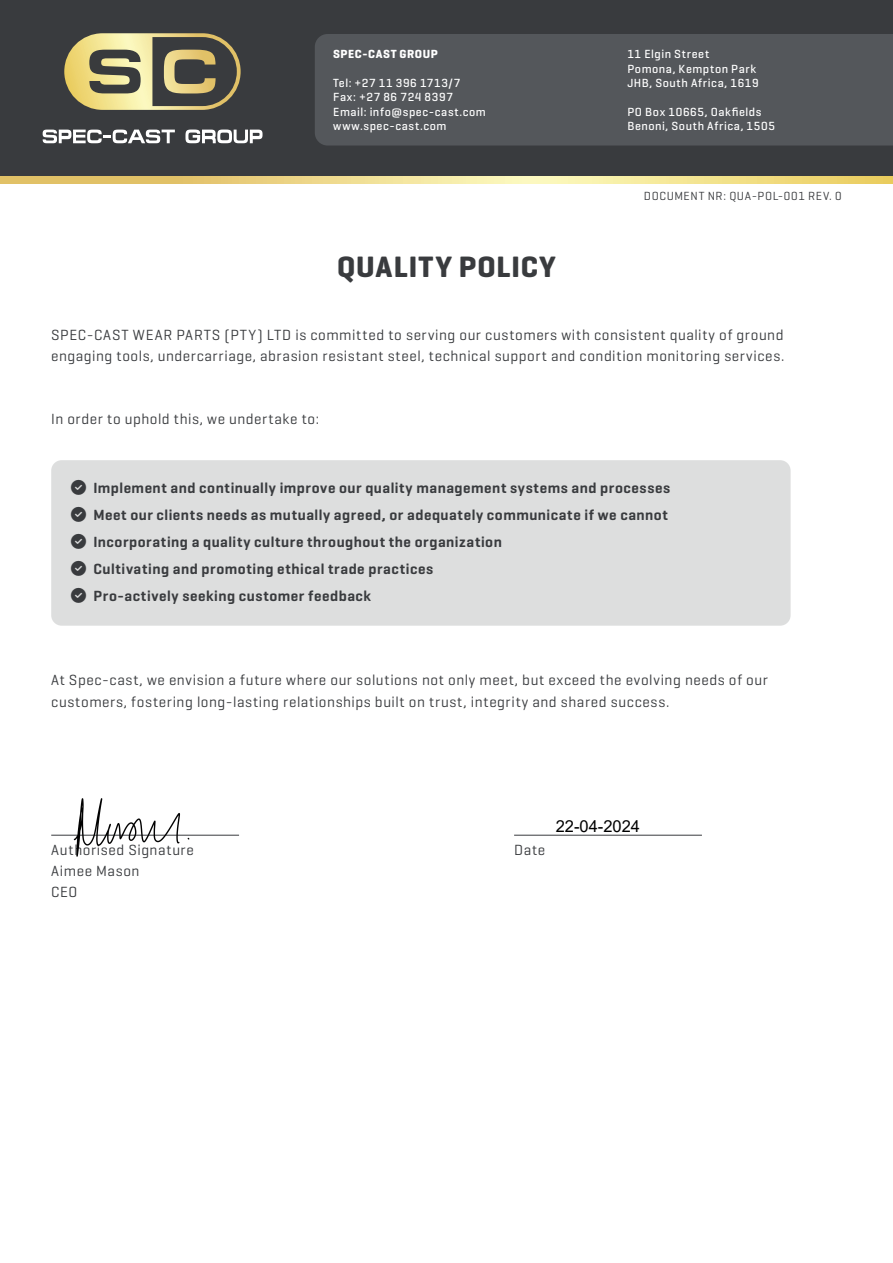
<style>
.page{position:relative;width:893px;height:1263px;background:#fff}
.page>*{position:absolute;margin:0;border:0;box-sizing:border-box;transform-origin:0 0}
.t1{font:700 30px "Geogrotesque";letter-spacing:.03em;color:#393b3e}
.t2{font:16.5px "Arial";color:#000}
.t3{font:15px/21px "Geogrotesque";letter-spacing:.04em;color:#393b3e}
.t4{font:600 15px/27px "Geogrotesque";letter-spacing:.035em;color:#393b3e}
.t5{font:500 12px/14.4px "Geogrotesque";letter-spacing:.05em;color:#fff}
.t6{font:12px "Geogrotesque";letter-spacing:.05em;color:#393b3e}
.t7{font:700 12px "Geogrotesque";letter-spacing:.045em;color:#fff}
</style>
<div class="page">
<div style="left:51px;top:460px;width:740px;height:166px;background:#dddede;border-radius:10px"></div>
<div style="left:0;top:0;width:893px;height:177px;background:#393b3e"></div>
<div style="left:315px;top:34px;width:578px;height:112px;background:#54575b"></div>
<svg style="left:0;top:177px;width:893px;height:7px"></svg>
<svg style="left:43px;top:130px;width:132px;height:13px"></svg>
<svg style="left:185px;top:130px;width:78px;height:13px"></svg>
<svg style="left:64px;top:33px;width:177px;height:77px"></svg>
<hr style="left:51px;top:835px;width:188px;height:1px;background:#393b3e">
<hr style="left:514px;top:835px;width:188px;height:1px;background:#393b3e">
<img style="left:72px;top:798px;width:119px;height:59px">
<p class="t7" style="left:333px;top:47px;width:106px">SPEC-CAST GROUP</p>
<p class="t5" style="left:333px;top:76px;width:154px">Tel: +27 11 396 1713/7<br>Fax: +27 86 724 8397<br>Email: info@spec-cast.com www.spec-cast.com</p>
<h1 class="t1" style="left:337px;top:248px;width:220px">QUALITY POLICY</h1>
<p class="t5" style="left:627px;top:47px;width:133px">11 Elgin Street<br>Pomona, Kempton Park<br>JHB, South Africa, 1619</p>
<p class="t5" style="left:627px;top:104px;width:149px">PO Box 10665, Oakfields<br>Benoni, South Africa, 1505</p>
<p class="t6" style="left:644px;top:188px;width:199px">DOCUMENT NR: QUA-POL-001 REV. 0</p>
<p class="t3" style="left:51px;top:324px;width:735px">SPEC-CAST WEAR PARTS (PTY) LTD is committed to serving our customers with consistent quality of ground engaging tools, undercarriage, abrasion resistant steel, technical support and condition monitoring services.</p>
<p class="t3" style="left:51px;top:408px;width:269px">In order to uphold this, we undertake to:</p>
<p class="t4" style="left:93px;top:475px;width:578px">Implement and continually improve our quality management systems and processes Meet our clients needs as mutually agreed, or adequately communicate if we cannot Incorporating a quality culture throughout the organization<br>Cultivating and promoting ethical trade practices<br>Pro-actively seeking customer feedback</p>
<p class="t3" style="left:51px;top:669px;width:718px">At Spec-cast, we envision a future where our solutions not only meet, but exceed the evolving needs of our customers, fostering long-lasting relationships built on trust, integrity and shared success.</p>
<p class="t3" style="left:51px;top:839px;width:144px">Authorised Signature<br>Aimee Mason<br>CEO</p>
<p class="t3" style="left:514px;top:839px;width:33px">Date</p>
<p class="t2" style="left:556px;top:814px;width:86px">22-04-2024</p>
</div>
